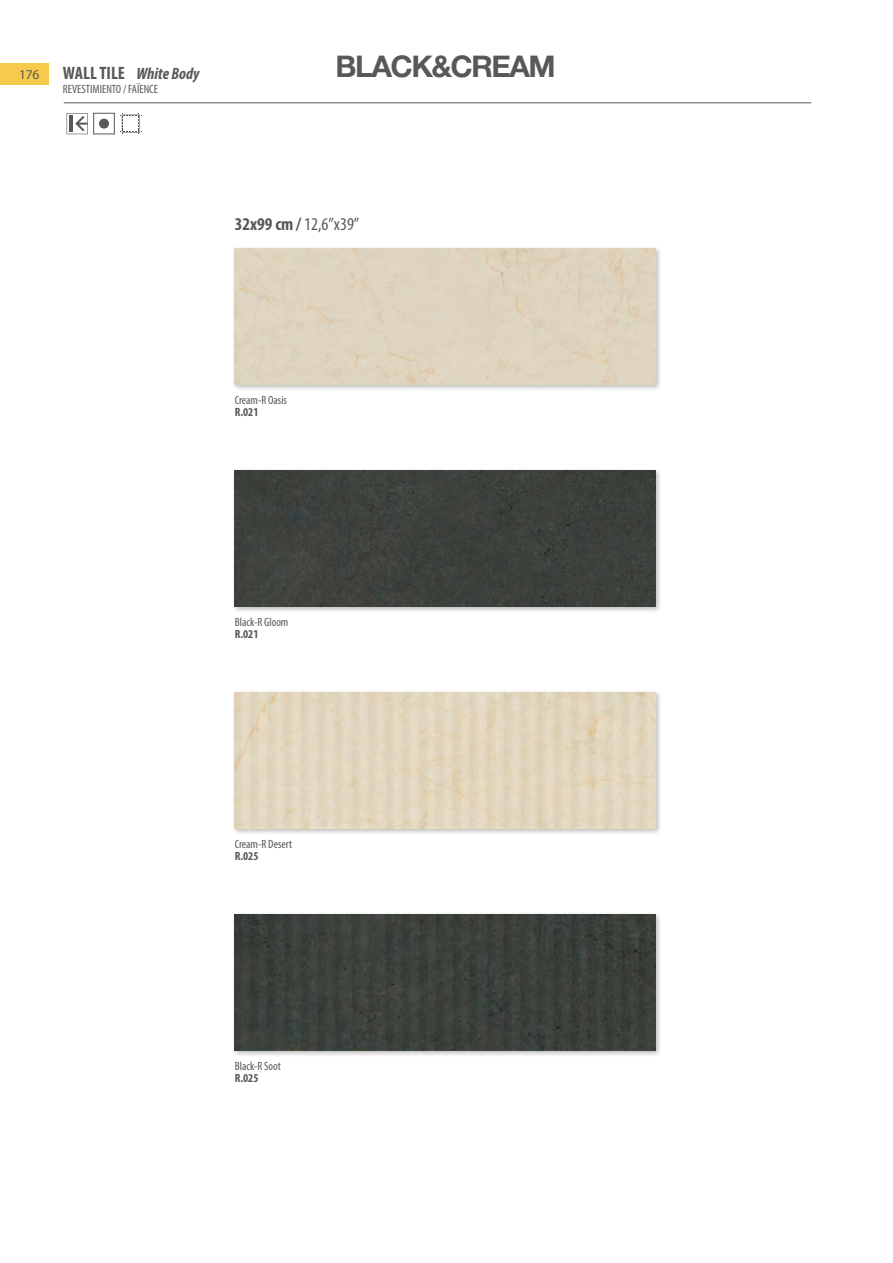
<style>
.page{position:relative;width:893px;height:1263px;background:#fff}
.page>*{position:absolute;margin:0;border:0;box-sizing:border-box;transform-origin:0 0}
.t1{font:700 30px "Helvetica Neue";letter-spacing:-.05em;color:#58585a}
.t2{font:condensed 18px "Myriad Pro";color:#58585a}
.t3{font:italic 700 condensed 16.5px "Myriad Pro";color:#58585a}
.t4{font:13.5px "Myriad Pro";color:#58585a}
.t5{font:condensed 12px "Myriad Pro";color:#58585a}
.t6{font:700 condensed 12px "Myriad Pro";color:#58585a}
.s1{font-style:normal;font-size:18px}
.s2{font-weight:700}
</style>
<div class="page">
<div style="left:232px;top:246px;width:430px;height:145px;background:#1a171c;opacity:.3"></div>
<div style="left:235px;top:248px;width:421px;height:136px;background:#dfd4bf"></div>
<div style="left:232px;top:468px;width:430px;height:145px;background:#1a171c;opacity:.3"></div>
<div style="left:235px;top:470px;width:421px;height:136px;background:#3d413c"></div>
<div style="left:232px;top:690px;width:430px;height:145px;background:#1a171c;opacity:.3"></div>
<img style="left:235px;top:692px;width:421px;height:136px">
<div style="left:232px;top:912px;width:430px;height:145px;background:#1a171c;opacity:.3"></div>
<img style="left:235px;top:914px;width:421px;height:136px">
<hr style="left:64px;top:102px;width:747px;height:1px;background:#58585a">
<svg style="left:67px;top:113px;width:21px;height:21px"></svg>
<hr style="left:69px;top:115px;width:3px;height:17px;background:#58585a">
<div style="left:93px;top:113px;width:22px;height:21px;border:1px solid #58585a"></div>
<div style="left:99px;top:119px;width:10px;height:10px;background:#58585a;border-radius:50%"></div>
<div style="left:0;top:63px;width:48px;height:22px;background:#f8ca4b"></div>
<svg style="left:120px;top:113px;width:22px;height:21px"></svg>
<p class="t4" style="left:19px;top:66px;width:22px">176</p>
<h3 class="t3" style="left:63px;top:63px;width:138px"><span class="s1">WALL TILE</span> White Body</h3>
<h1 class="t1" style="left:336px;top:43px;width:221px">BLACK&amp;CREAM</h1>
<p class="t5" style="left:63px;top:82px;width:97px">REVESTIMIENTO / FAÏENCE</p>
<h2 class="t2" style="left:235px;top:214px;width:126px"><span class="s2">32x99 cm /</span> 12,6”x39”</h2>
<p class="t5" style="left:235px;top:393px;width:54px">Cream-R Oasis</p>
<p class="t6" style="left:235px;top:404px;width:25px">R.021</p>
<p class="t5" style="left:235px;top:615px;width:55px">Black-R Gloom</p>
<p class="t6" style="left:235px;top:626px;width:25px">R.021</p>
<p class="t5" style="left:235px;top:837px;width:59px">Cream-R Desert</p>
<p class="t6" style="left:235px;top:848px;width:25px">R.025</p>
<p class="t5" style="left:235px;top:1058px;width:48px">Black-R Soot</p>
<p class="t6" style="left:235px;top:1070px;width:25px">R.025</p>
</div>
